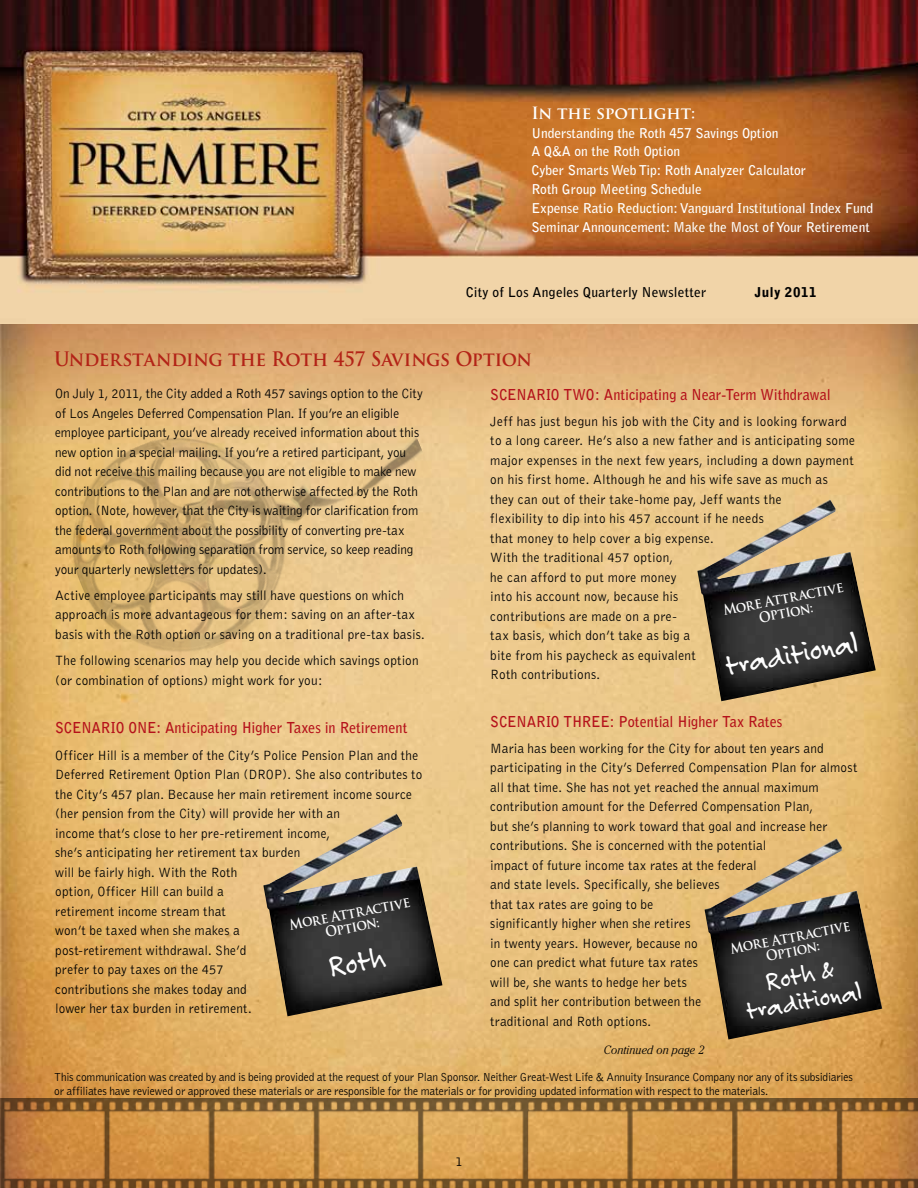
<style>
.page{position:relative;width:918px;height:1188px;background:#fff}
.page>*{position:absolute;margin:0;border:0;box-sizing:border-box;transform-origin:0 0}
.t1{font:32.4px "Felt Tip Roman";color:#fff;scale:.95 1}
.t2{font:32.25px "Felt Tip Roman";color:#fff;scale:.95 1}
.t3{font:28.05px/26px "Felt Tip Roman";color:#fff;text-align:center;scale:.95 1}
.t4{font:700 19.5px "Trajan Pro";letter-spacing:-.015em;color:#b32317;scale:.95 1}
.t5{font:700 16.5px "Trajan Pro";letter-spacing:-.005em;color:#fff}
.t6{font:700 15px "Bell Gothic";color:#b5121b;scale:.95 1}
.t7{font:700 14.25px/14.2px "Trajan Pro";color:#fff;text-align:center;scale:.9 1}
.t8{font:700 14.1px/14.1px "Trajan Pro";color:#fff;text-align:center;scale:.9 1}
.t9{font:300 13.8px/19.5px "Bell Gothic";letter-spacing:.01em;color:#000;scale:.95 1}
.t10{font:700 13.5px/18.9px "Bell Gothic Std";letter-spacing:-.005em;color:#fff}
.t11{font:700 13.5px "Bell Gothic";letter-spacing:.01em;color:#000}
.t12{font:900 13.5px "Bell Gothic";letter-spacing:.04em;color:#000}
.t13{font:300 12px/13.5px "Bell Gothic";letter-spacing:-.01em;color:#000;scale:.95 1}
.t14{font:italic 300 12px "Cheltenham";letter-spacing:.005em;color:#000;scale:.95 1}
</style>
<div class="page">
<img style="left:0;top:0;width:918px;height:1098px">
<img style="left:41px;top:348px;width:420px;height:336px">
<img style="left:263px;top:813px;width:180px;height:203px">
<img style="left:697px;top:499px;width:179px;height:202px">
<img style="left:704px;top:838px;width:178px;height:202px">
<img style="left:0;top:1098px;width:918px;height:90px">
<p class="t5" style="left:531px;top:102px;width:165px">In the spotlight:</p>
<p class="t10" style="left:531px;top:123px;width:344px">Understanding the Roth 457 Savings Option<br>A Q&amp;A on the Roth Option<br>Cyber Smarts Web Tip: Roth Analyzer Calculator<br>Roth Group Meeting Schedule<br>Expense Ratio Reduction: Vanguard Institutional Index Fund Seminar Announcement: Make the Most of Your Retirement</p>
<p class="t11" style="left:466px;top:284px;width:242px">City of Los Angeles Quarterly Newsletter</p>
<p class="t12" style="left:755px;top:284px;width:63px">July 2011</p>
<h3 class="t4" style="left:54px;top:346px;width:505px">Understanding the Roth 457 Savings Option</h3>
<p class="t9" style="left:55px;top:384px;width:389px">On July 1, 2011, the City added a Roth 457 savings option to the City of Los Angeles Deferred Compensation Plan. If you’re an eligible employee participant, you’ve already received information about this new option in a special mailing. If you’re a retired participant, you did not receive this mailing because you are not eligible to make new contributions to the Plan and are not otherwise affected by the Roth option. (Note, however, that the City is waiting for clarification from the federal government about the possibility of converting pre-tax amounts to Roth following separation from service, so keep reading your quarterly newsletters for updates).</p>
<p class="t9" style="left:55px;top:586px;width:390px">Active employee participants may still have questions on which approach is more advantageous for them: saving on an after-tax basis with the Roth option or saving on a traditional pre-tax basis.</p>
<p class="t9" style="left:55px;top:651px;width:384px">The following scenarios may help you decide which savings option (or combination of options) might work for you:</p>
<p class="t6" style="left:55px;top:719px;width:19px">Scen</p>
<p class="t6" style="left:92px;top:719px;width:50px">ario One</p>
<p class="t6" style="left:156px;top:719px;width:266px">: Anticipating Higher Taxes in Retirement</p>
<p class="t9" style="left:55px;top:746px;width:388px">Officer Hill is a member of the City’s Police Pension Plan and the Deferred Retirement Option Plan (DROP). She also contributes to the City’s 457 plan. Because her main retirement income source (her pension from the City) will provide her with an<br>income that’s close to her pre-retirement income,<br>she’s anticipating her retirement tax burden<br>will be fairly high. With the Roth<br>option, Officer Hill can build a<br>retirement income stream that<br>won’t be taxed when she makes a<br>post-retirement withdrawal. She’d<br>prefer to pay taxes on the 457<br>contributions she makes today and<br>lower her tax burden in retirement.</p>
<p class="t7" style="left:288px;top:918px;width:138px;rotate:-11deg">More Attractive<br>Option:</p>
<h1 class="t1" style="left:325px;top:947px;width:62px;rotate:-10deg">Roth</h1>
<p class="t6" style="left:490px;top:385px;width:19px">Scen</p>
<p class="t6" style="left:527px;top:385px;width:322px">ario Two: Anticipating a Near-Term Withdrawal</p>
<p class="t9" style="left:490px;top:412px;width:385px">Jeff has just begun his job with the City and is looking forward to a long career. He’s also a new father and is anticipating some major expenses in the next few years, including a down payment on his first home. Although he and his wife save as much as they can out of their take-home pay, Jeff wants the<br>flexibility to dip into his 457 account if he needs<br>that money to help cover a big expense.<br>With the traditional 457 option,<br>he can afford to put more money<br>into his account now, because his<br>contributions are made on a pre-<br>tax basis, which don’t take as big a<br>bite from his paycheck as equivalent<br>Roth contributions.</p>
<p class="t6" style="left:490px;top:712px;width:19px">Scen</p>
<p class="t6" style="left:527px;top:712px;width:50px">ario Three</p>
<p class="t6" style="left:610px;top:712px;width:183px">: Potential Higher Tax Rates</p>
<p class="t9" style="left:490px;top:739px;width:388px">Maria has been working for the City for about ten years and participating in the City’s Deferred Compensation Plan for almost all that time. She has not yet reached the annual maximum contribution amount for the Deferred Compensation Plan,<br>but she’s planning to work toward that goal and increase her contributions. She is concerned with the potential<br>impact of future income tax rates at the federal<br>and state levels. Specifically, she believes<br>that tax rates are going to be<br>significantly higher when she retires<br>in twenty years. However, because no<br>one can predict what future tax rates<br>will be, she wants to hedge her bets<br>and split her contribution between the<br>traditional and Roth options.</p>
<p class="t8" style="left:722px;top:603px;width:137px;rotate:-11deg">More Attractive<br>Option:</p>
<h2 class="t2" style="left:722px;top:646px;width:143px;rotate:-10deg">traditional</h2>
<p class="t8" style="left:729px;top:942px;width:137px;rotate:-11deg">More Attractive<br>Option:</p>
<h3 class="t3" style="left:739px;top:972px;width:125px;rotate:-10deg">Roth &amp; traditional</h3>
<p class="t14" style="left:604px;top:1043px;width:107px">Continued on page 2</p>
<p class="t13" style="left:54px;top:1071px;width:842px">This communication was created by and is being provided at the request of your Plan Sponsor. Neither Great-West Life &amp; Annuity Insurance Company nor any of its subsidiaries or affiliates have reviewed or approved these materials or are responsible for the materials or for providing updated information with respect to the materials.</p>
<p class="t9" style="left:455px;top:1152px;width:9px">1</p>
</div>
